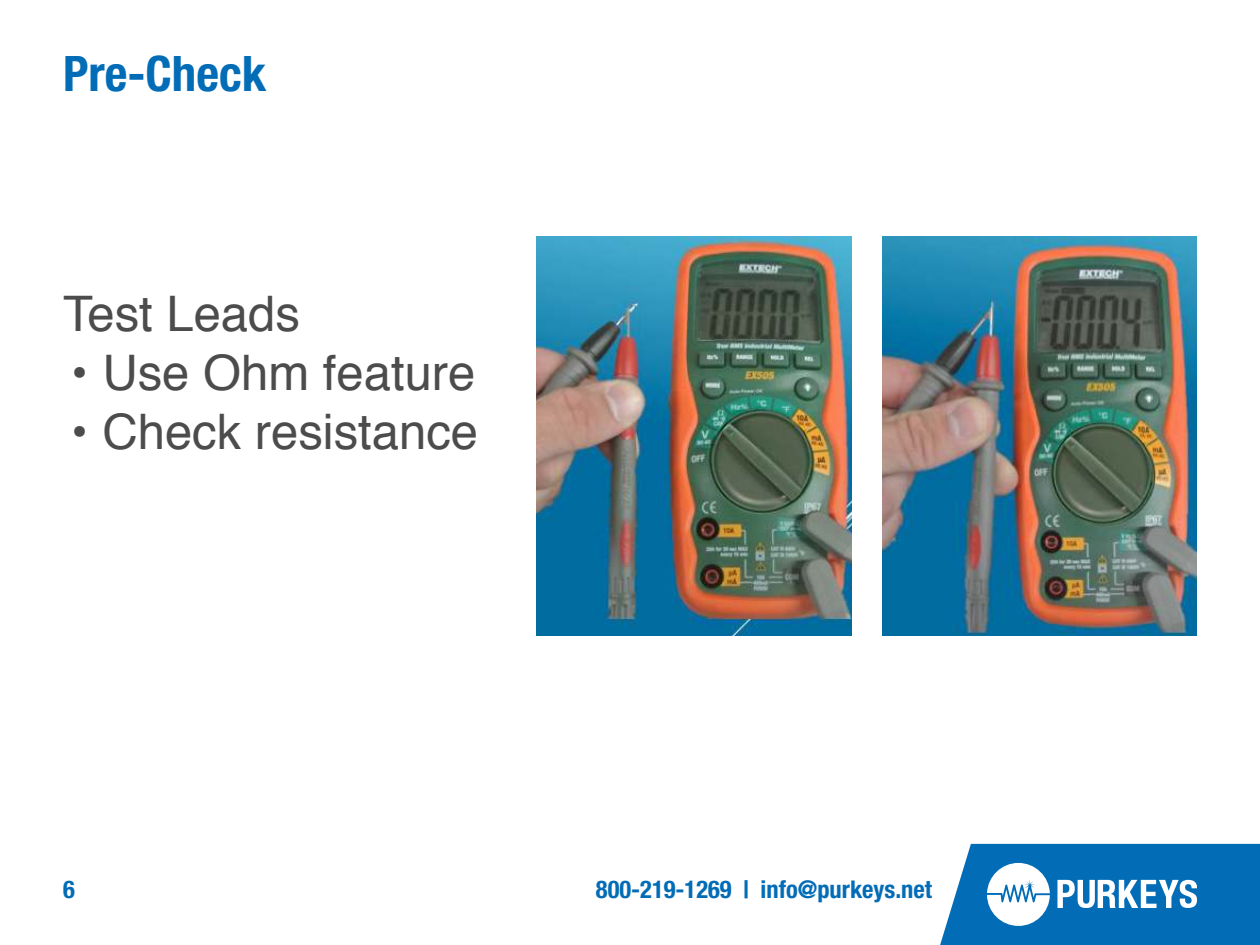
<style>
.page{position:relative;width:1260px;height:945px;background:#fff}
.page>*{position:absolute;margin:0;border:0;box-sizing:border-box;transform-origin:0 0}
.t1{font:49px "Helvetica";color:#4c4c4c}
.t2{font:700 condensed 49px "Helvetica Neue";color:#036cb6}
.t3{font:700 condensed 24.5px "Helvetica Neue";color:#036cb6}
</style>
<div class="page">
<svg style="left:940px;top:844px;width:320px;height:101px"></svg>
<img style="left:537px;top:237px;width:315px;height:399px">
<img style="left:882px;top:237px;width:315px;height:399px">
<p class="t2" style="left:63px;top:55px;width:205px">Pre-Check</p>
<p class="t1" style="left:63px;top:295px;width:238px">Test Leads</p>
<p class="t1" style="left:71px;top:354px;width:406px">• Use Ohm feature</p>
<p class="t1" style="left:71px;top:413px;width:409px">• Check resistance</p>
<p class="t3" style="left:63px;top:880px;width:13px">6</p>
<p class="t3" style="left:596px;top:880px;width:338px">800-219-1269 | info@purkeys.net</p>
</div>
